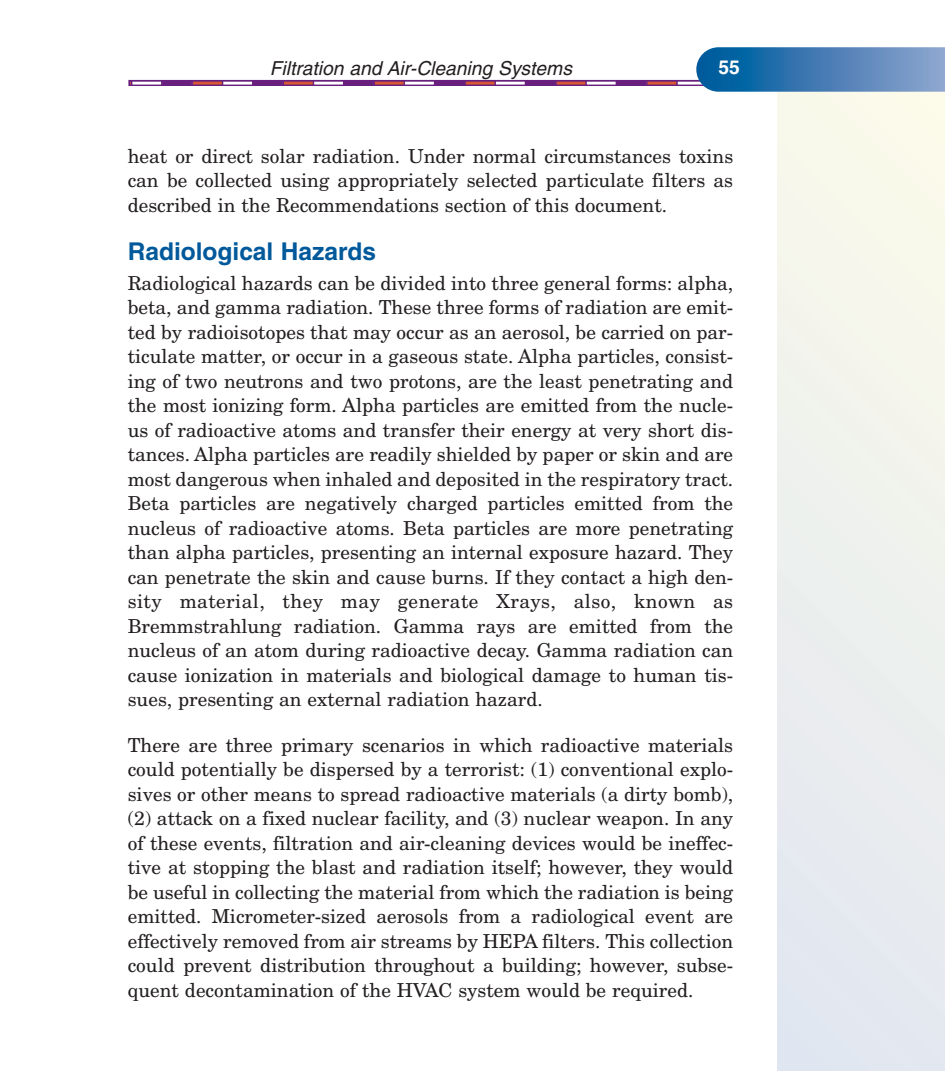
<style>
.page{position:relative;width:945px;height:1071px;background:#fff}
.page>*{position:absolute;margin:0;border:0;box-sizing:border-box;transform-origin:0 0}
.t1{font:700 24.5px "Helvetica";color:#00599b}
.t2{font:19.25px/24.5px "New Century Schlbk";color:#231f20;text-align:justify}
.t3{font:italic 19.25px "Helvetica";color:#231f20}
.t4{font:700 19.25px "Helvetica";color:#fff}
</style>
<div class="page">
<div style="left:777px;top:91px;width:168px;height:980px;background:linear-gradient(to right,#ecefee,#f0f2ed)"></div>
<svg style="left:128px;top:47px;width:817px;height:45px"></svg>
<p class="t3" style="left:270px;top:61px;width:304px">Filtration and Air-Cleaning Systems</p>
<p class="t4" style="left:719px;top:60px;width:23px">55</p>
<p class="t2" style="left:128px;top:146px;width:607px">heat or direct solar radiation. Under normal circumstances toxins can be collected using appropriately selected particulate filters as described in the Recommendations section of this document.</p>
<p class="t1" style="left:128px;top:242px;width:250px">Radiological Hazards</p>
<p class="t2" style="left:128px;top:272px;width:607px">Radiological hazards can be divided into three general forms: alpha, beta, and gamma radiation. These three forms of radiation are emit&shy;ted by radioisotopes that may occur as an aerosol, be carried on par&shy;ticulate matter, or occur in a gaseous state. Alpha particles, consist&shy;ing of two neutrons and two protons, are the least penetrating and the most ionizing form. Alpha particles are emitted from the nucle&shy;us of radioactive atoms and transfer their energy at very short dis&shy;tances. Alpha particles are readily shielded by paper or skin and are most dangerous when inhaled and deposited in the respiratory tract.<br>Beta particles are negatively charged particles emitted from the nucleus of radioactive atoms. Beta particles are more penetrating than alpha particles, presenting an internal exposure hazard. They can penetrate the skin and cause burns. If they contact a high den&shy;sity material, they may generate Xrays, also, known as Bremmstrahlung radiation. Gamma rays are emitted from the nucleus of an atom during radioactive decay. Gamma radiation can cause ionization in materials and biological damage to human tis&shy;sues, presenting an external radiation hazard.</p>
<p class="t2" style="left:128px;top:734px;width:607px">There are three primary scenarios in which radioactive materials could potentially be dispersed by a terrorist: (1) conventional explo&shy;sives or other means to spread radioactive materials (a dirty bomb), (2) attack on a fixed nuclear facility, and (3) nuclear weapon. In any of these events, filtration and air-cleaning devices would be ineffec&shy;tive at stopping the blast and radiation itself; however, they would be useful in collecting the material from which the radiation is being emitted. Micrometer-sized aerosols from a radiological event are effectively removed from air streams by HEPA filters. This collection could prevent distribution throughout a building; however, subse&shy;quent decontamination of the HVAC system would be required.</p>
</div>
